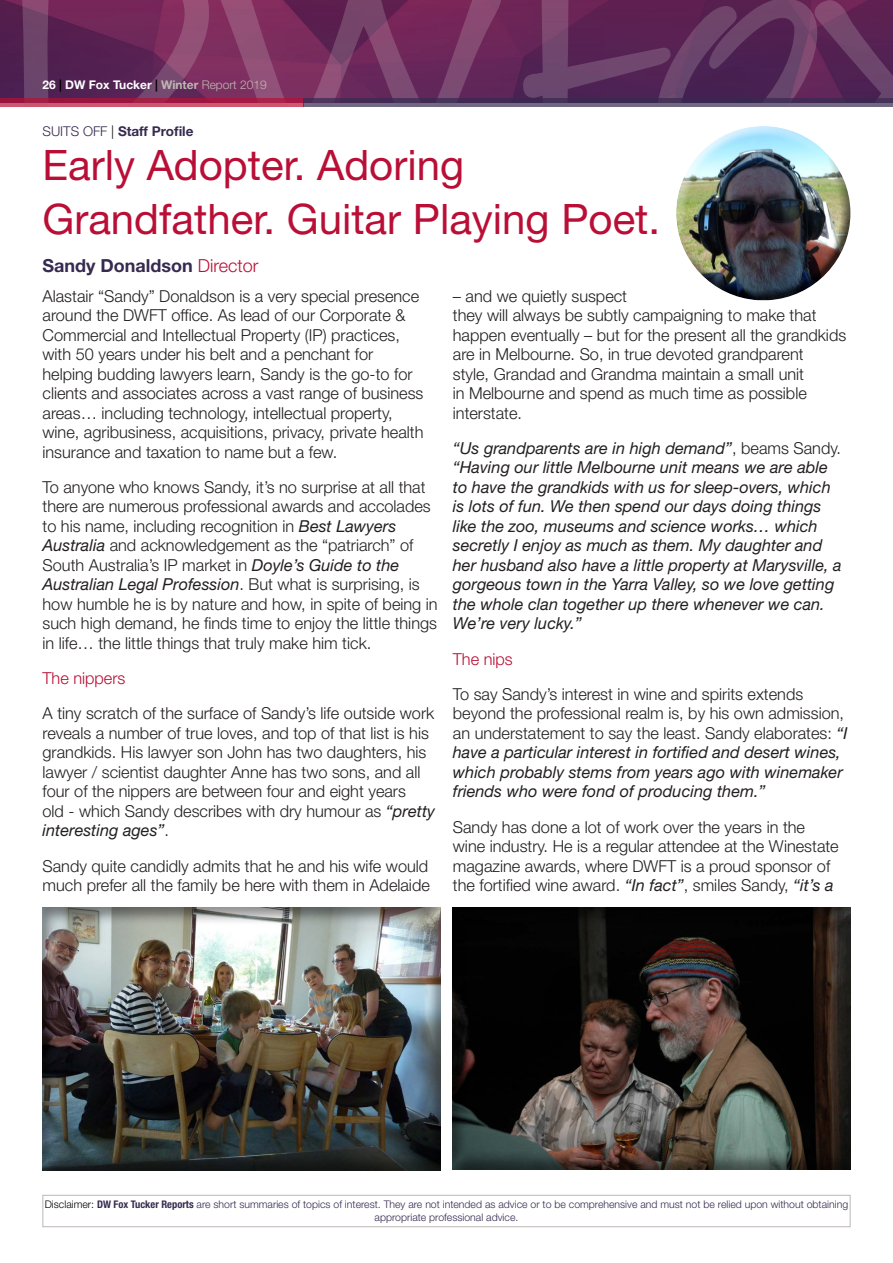
<style>
.page{position:relative;width:893px;height:1263px;background:#fff}
.page>*{position:absolute;margin:0;border:0;box-sizing:border-box;transform-origin:0 0}
.t1{font:42px/54px "Helvetica Neue LT Std";color:#b90f36}
.Heading{font:700 18px "Helvetica Neue LT Std";color:#362a50}
.t2{font:300 16.5px/19.5px "Helvetica Neue LT Std";color:#231f20}
.Body{font:italic 16.5px/19.5px "Helvetica Neue LT Std";color:#231f20}
.t3{font:300 16.5px "Helvetica Neue LT Std";color:#b90f36}
.t4{font:700 13.5px "Helvetica Neue LT Std";color:#362a50}
.t5{font:700 12px "Helvetica Neue LT Std";color:#fff}
.t6{font:300 10.5px/13.5px "Helvetica Neue LT Std";color:#362a50;text-align:center}
.s1{color:#000}
.s2{color:#bdb7b3}
.s3{font-weight:300;color:#bdb7b3}
.s4{font-weight:300}
.s5{font-weight:300;color:#000}
.s6{font-weight:300;color:#b90f36}
.s7{font-weight:400;font-style:italic}
.s8{font-weight:300;font-style:normal}
.s9{font-weight:700;font-stretch:condensed}
</style>
<div class="page">
<svg style="left:0;top:0;width:893px;height:98px;background:#6a305e"></svg>
<div style="left:43px;top:1195px;width:807px;height:32px;border:1px solid #bdb7b3"></div>
<svg style="left:0;top:98px;width:303px;height:8px;background:#b02f54"></svg>
<svg style="left:303px;top:98px;width:590px;height:8px;background:#534265"></svg>
<div style="left:675px;top:124px;width:171px;height:136px;background:#fff;opacity:.75"></div>
<div style="left:678px;top:153px;width:174px;height:148px;background:#231f20;opacity:.75"></div>
<div style="left:42px;top:905px;width:400px;height:265px;background:#231f20;opacity:.5"></div>
<div style="left:453px;top:904px;width:400px;height:266px;background:#231f20;opacity:.5"></div>
<p class="t5" style="left:43px;top:78px;width:226px">26 <span class="s1">|</span> DW Fox Tucker <span class="s1">|</span> <span class="s2">Winter</span> <span class="s3">Report 2019</span></p>
<p class="t4" style="left:43px;top:123px;width:153px"><span class="s4">SUITS OFF</span> <span class="s5">|</span> Staff Profile</p>
<p class="t1" style="left:43px;top:138px;width:619px">Early Adopter. Adoring<br>Grandfather. Guitar Playing Poet.</p>
<p class="Heading" style="left:43px;top:255px;width:218px">Sandy Donaldson <span class="s6">Director</span></p>
<p class="t2" style="left:43px;top:286px;width:382px">Alastair “Sandy” Donaldson is a very special presence around the DWFT office. As lead of our Corporate &amp; Commercial and Intellectual Property (IP) practices, with 50 years under his belt and a penchant for helping budding lawyers learn, Sandy is the go-to for clients and associates across a vast range of business areas… including technology, intellectual property, wine, agribusiness, acquisitions, privacy, private health insurance and taxation to name but a few.</p>
<p class="t2" style="left:43px;top:477px;width:397px">To anyone who knows Sandy, it’s no surprise at all that there are numerous professional awards and accolades to his name, including recognition in <span class="s7">Best Lawyers Australia</span> and acknowledgement as the “patriarch” of South Australia’s IP market in <span class="s7">Doyle’s Guide to the Australian Legal Profession</span>. But what is surprising, is how humble he is by nature and how, in spite of being in such high demand, he finds time to enjoy the little things in life… the little things that truly make him tick.</p>
<p class="t3" style="left:43px;top:668px;width:84px">The nippers</p>
<p class="t2" style="left:43px;top:703px;width:394px">A tiny scratch of the surface of Sandy’s life outside work reveals a number of true loves, and top of that list is his grandkids. His lawyer son John has two daughters, his lawyer / scientist daughter Anne has two sons, and all four of the nippers are between four and eight years<br>old - which Sandy describes with dry humour as <span class="s7">“pretty interesting ages”</span>.</p>
<p class="t2" style="left:43px;top:856px;width:389px">Sandy quite candidly admits that he and his wife would much prefer all the family be here with them in Adelaide</p>
<p class="t2" style="left:453px;top:286px;width:395px">– and we quietly suspect<br>they will always be subtly campaigning to make that happen eventually – but for the present all the grandkids are in Melbourne. So, in true devoted grandparent<br>style, Grandad and Grandma maintain a small unit<br>in Melbourne and spend as much time as possible interstate.</p>
<p class="Body" style="left:453px;top:438px;width:390px">“Us grandparents are in high demand”<span class="s8">, beams Sandy. </span>“Having our little Melbourne unit means we are able to have the grandkids with us for sleep-overs, which is lots of fun. We then spend our days doing things like the zoo, museums and science works… which secretly I enjoy as much as them. My daughter and her husband also have a little property at Marysville, a gorgeous town in the Yarra Valley, so we love getting the whole clan together up there whenever we can.<br>We’re very lucky.”</p>
<p class="t3" style="left:453px;top:649px;width:61px">The nips</p>
<p class="t2" style="left:453px;top:684px;width:396px">To say Sandy’s interest in wine and spirits extends beyond the professional realm is, by his own admission, an understatement to say the least. Sandy elaborates: <span class="s7">“I have a particular interest in fortified and desert wines, which probably stems from years ago with winemaker friends who were fond of producing them.”</span></p>
<p class="t2" style="left:453px;top:817px;width:387px">Sandy has done a lot of work over the years in the wine industry. He is a regular attendee at the Winestate magazine awards, where DWFT is a proud sponsor of the fortified wine award. <span class="s7">“In fact”</span>, smiles Sandy, <span class="s7">“it’s a</span></p>
<p class="t6" style="left:45px;top:1197px;width:805px"><span class="s1">Disclaimer:</span> <span class="s9">DW Fox Tucker Reports</span> are short summaries of topics of interest. They are not intended as advice or to be comprehensive and must not be relied upon without obtaining appropriate professional advice.</p>
</div>
